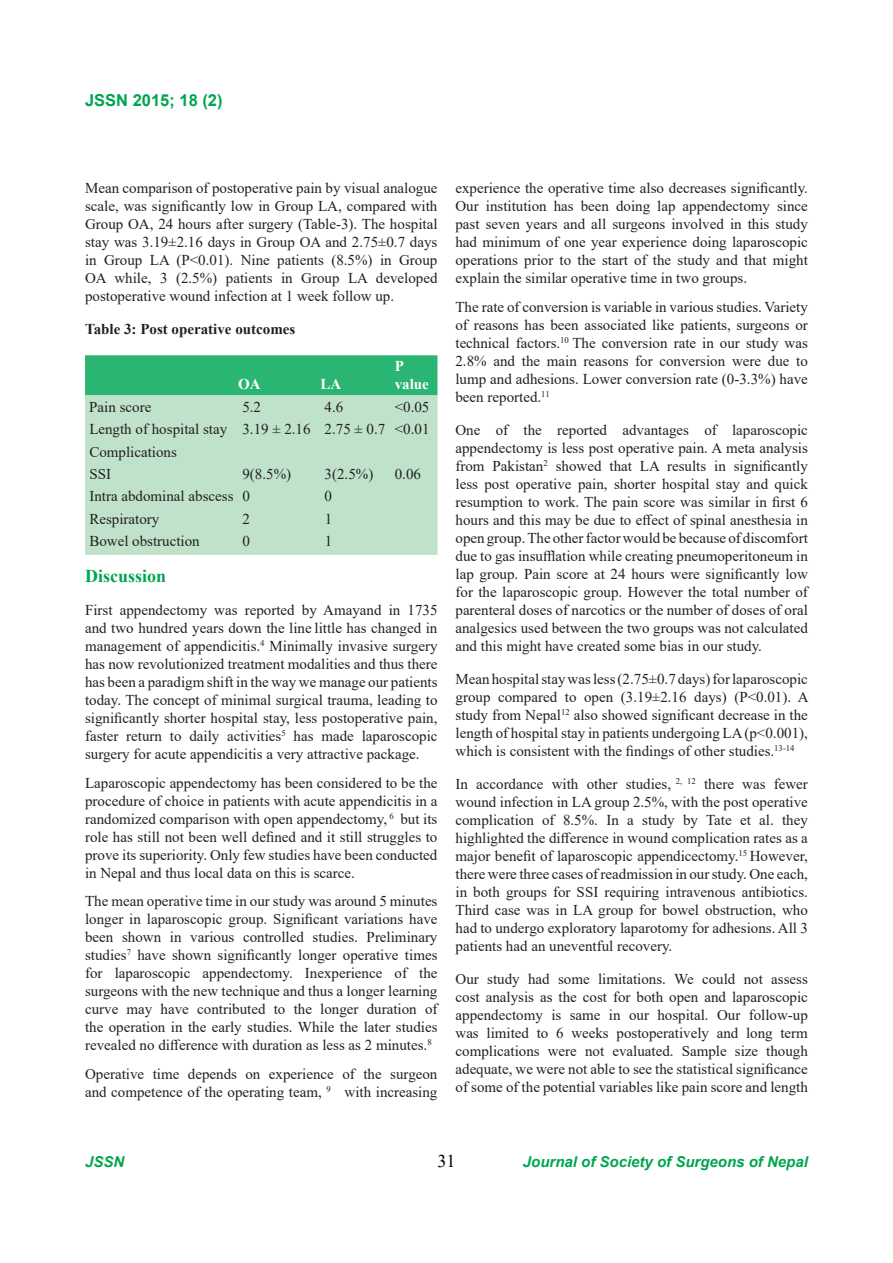
<style>
.page{position:relative;width:893px;height:1263px;background:#fff}
.page>*{position:absolute;margin:0;border:0;box-sizing:border-box;transform-origin:0 0}
.t1{font:700 18px "Times New Roman";color:#00a54f}
.t2{font:18px "Times New Roman";color:#000}
.t3{font:700 16.5px "Arial";color:#00a54f}
.t4{font:15px/18px "Times New Roman";color:#231f20;text-align:justify}
.t5{font:italic 700 15px "Arial";color:#00a54f}
.t6{font:700 15px "Times New Roman";color:#231f20}
.t7{font:700 15px/18px "Times New Roman";color:#fff}
</style>
<div class="page">
<div style="left:85px;top:355px;width:352px;height:40px;background:#2bb572"></div>
<div style="left:85px;top:395px;width:352px;height:160px;background:#c0e2ca"></div>
<p class="t3" style="left:85px;top:89px;width:139px">JSSN 2015; 18 (2)</p>
<p class="t4" style="left:85px;top:179px;width:354px">Mean comparison of postoperative pain by visual analogue scale, was significantly low in Group LA, compared with Group OA, 24 hours after surgery (Table-3). The hospital stay was 3.19±2.16 days in Group OA and 2.75±0.7 days in Group LA (P&lt;0.01). Nine patients (8.5%) in Group OA while, 3 (2.5%) patients in Group LA developed postoperative wound infection at 1 week follow up.</p>
<p class="t6" style="left:85px;top:318px;width:212px">Table 3: Post operative outcomes</p>
<p class="t7" style="left:238px;top:375px;width:24px">OA</p>
<p class="t7" style="left:320px;top:375px;width:22px">LA</p>
<p class="t7" style="left:395px;top:357px;width:36px">P value</p>
<p class="t4" style="left:89px;top:397px;width:64px">Pain score</p>
<p class="t4" style="left:242px;top:397px;width:20px">5.2</p>
<p class="t4" style="left:325px;top:397px;width:20px">4.6</p>
<p class="t4" style="left:89px;top:395px;width:342px;line-height:22.4px;text-align:left;text-indent:305px">&lt;0.05<br>Length of hospital stay 3.19 ± 2.16 2.75 ± 0.7 &lt;0.01<br>Complications<br>SSI</p>
<p class="t4" style="left:242px;top:464px;width:50px">9(8.5%)</p>
<p class="t4" style="left:325px;top:464px;width:50px">3(2.5%)</p>
<p class="t4" style="left:395px;top:464px;width:28px">0.06</p>
<p class="t4" style="left:89px;top:487px;width:162px">Intra abdominal abscess 0</p>
<p class="t4" style="left:325px;top:487px;width:9px">0</p>
<p class="t4" style="left:89px;top:509px;width:71px">Respiratory</p>
<p class="t4" style="left:242px;top:509px;width:9px">2</p>
<p class="t4" style="left:325px;top:509px;width:9px">1</p>
<p class="t4" style="left:89px;top:532px;width:112px">Bowel obstruction</p>
<p class="t4" style="left:242px;top:532px;width:9px">0</p>
<p class="t4" style="left:325px;top:532px;width:9px">1</p>
<p class="t1" style="left:85px;top:563px;width:83px">Discussion</p>
<p class="t4" style="left:85px;top:600px;width:354px">First appendectomy was reported by Amayand in 1735 and two hundred years down the line little has changed in management of appendicitis.<sup>4</sup> Minimally invasive surgery has now revolutionized treatment modalities and thus there has been a paradigm shift in the way we manage our patients today. The concept of minimal surgical trauma, leading to significantly shorter hospital stay, less postoperative pain, faster return to daily activities<sup>5</sup> has made laparoscopic surgery for acute appendicitis a very attractive package.</p>
<p class="t4" style="left:85px;top:773px;width:354px">Laparoscopic appendectomy has been considered to be the procedure of choice in patients with acute appendicitis in a randomized comparison with open appendectomy, <sup>6</sup> but its role has still not been well defined and it still struggles to prove its superiority. Only few studies have been conducted in Nepal and thus local data on this is scarce.</p>
<p class="t4" style="left:85px;top:892px;width:354px">The mean operative time in our study was around 5 minutes longer in laparoscopic group. Significant variations have been shown in various controlled studies. Preliminary studies<sup>7</sup> have shown significantly longer operative times for laparoscopic appendectomy. Inexperience of the surgeons with the new technique and thus a longer learning curve may have contributed to the longer duration of the operation in the early studies. While the later studies revealed no difference with duration as less as 2 minutes.<sup>8</sup></p>
<p class="t4" style="left:85px;top:1064px;width:354px">Operative time depends on experience of the surgeon and competence of the operating team, <sup>9</sup> with increasing</p>
<p class="t4" style="left:455px;top:179px;width:354px">experience the operative time also decreases significantly.<br>Our institution has been doing lap appendectomy since past seven years and all surgeons involved in this study had minimum of one year experience doing laparoscopic operations prior to the start of the study and that might explain the similar operative time in two groups.</p>
<p class="t4" style="left:455px;top:297px;width:354px">The rate of conversion is variable in various studies. Variety of reasons has been associated like patients, surgeons or technical factors.<sup>10</sup> The conversion rate in our study was 2.8% and the main reasons for conversion were due to lump and adhesions. Lower conversion rate (0-3.3%) have been reported.<sup>11</sup></p>
<p class="t4" style="left:455px;top:420px;width:354px">One of the reported advantages of laparoscopic appendectomy is less post operative pain. A meta analysis from Pakistan<sup>2</sup> showed that LA results in significantly less post operative pain, shorter hospital stay and quick resumption to work. The pain score was similar in first 6 hours and this may be due to effect of spinal anesthesia in open group. The other factor would be because of discomfort due to gas insufflation while creating pneumoperitoneum in lap group. Pain score at 24 hours were significantly low for the laparoscopic group. However the total number of parenteral doses of narcotics or the number of doses of oral analgesics used between the two groups was not calculated and this might have created some bias in our study.</p>
<p class="t4" style="left:455px;top:669px;width:355px">Mean hospital stay was less (2.75±0.7 days) for laparoscopic group compared to open (3.19±2.16 days) (P&lt;0.01). A study from Nepal<sup>12</sup> also showed significant decrease in the length of hospital stay in patients undergoing LA (p&lt;0.001), which is consistent with the findings of other studies.<sup>13-14</sup></p>
<p class="t4" style="left:455px;top:774px;width:354px">In accordance with other studies, <sup>2,</sup> <sup>12</sup> there was fewer wound infection in LA group 2.5%, with the post operative complication of 8.5%. In a study by Tate et al. they highlighted the difference in wound complication rates as a major benefit of laparoscopic appendicectomy.<sup>15</sup> However, there were three cases of readmission in our study. One each, in both groups for SSI requiring intravenous antibiotics.<br>Third case was in LA group for bowel obstruction, who had to undergo exploratory laparotomy for adhesions. All 3 patients had an uneventful recovery.</p>
<p class="t4" style="left:455px;top:969px;width:354px">Our study had some limitations. We could not assess cost analysis as the cost for both open and laparoscopic appendectomy is same in our hospital. Our follow-up was limited to 6 weeks postoperatively and long term complications were not evaluated. Sample size though adequate, we were not able to see the statistical significance of some of the potential variables like pain score and length</p>
<p class="t5" style="left:85px;top:1152px;width:41px">JSSN</p>
<p class="t2" style="left:437px;top:1148px;width:19px">31</p>
<p class="t5" style="left:523px;top:1152px;width:287px">Journal of Society of Surgeons of Nepal</p>
</div>
